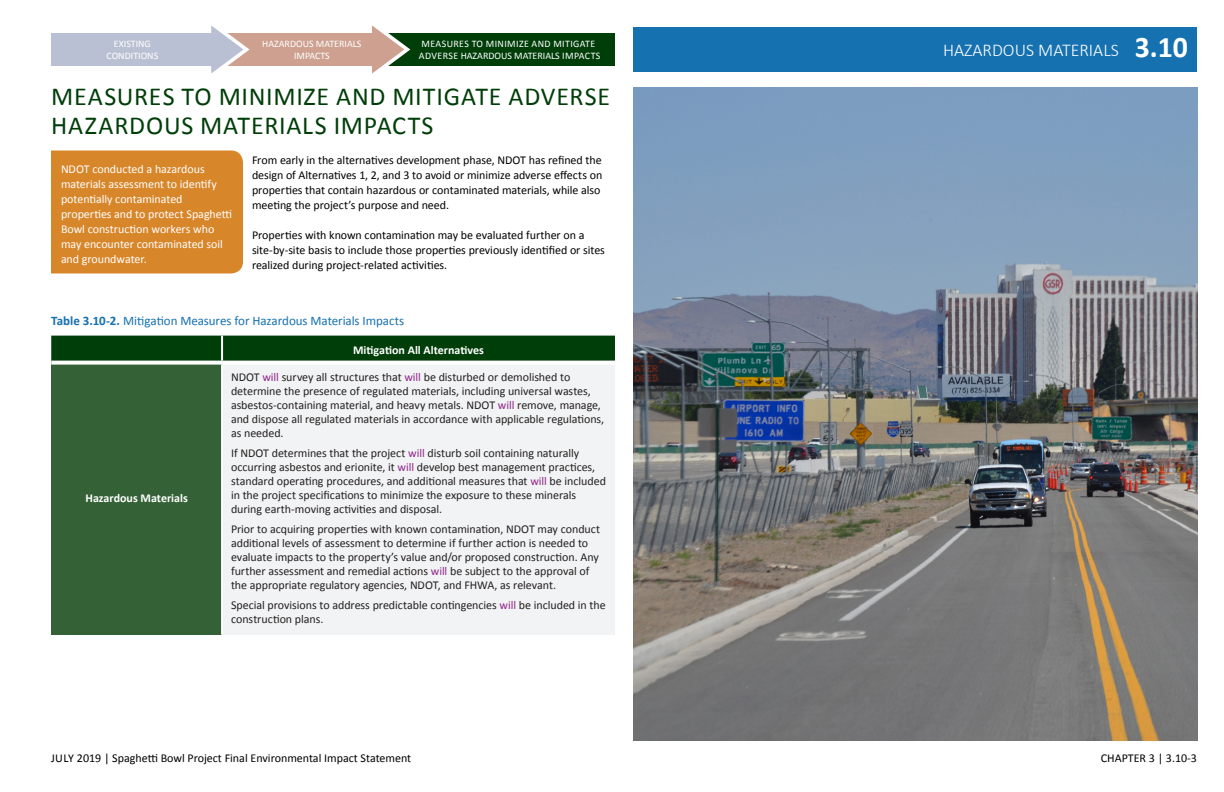
<style>
.page{position:relative;width:1224px;height:792px;background:#fff}
.page>*{position:absolute;margin:0;border:0;box-sizing:border-box;transform-origin:0 0}
.H2_Heading_2_26_29{font:26px/29px "Calibri";letter-spacing:.03em;color:#003e09}
.t1{font:300 18px "Calibri";color:#fff}
.t2{font:13px "Calibri";letter-spacing:-.005em;color:#1671b1}
.TD_Table_Body_12_14{font:12px/14px "Calibri";letter-spacing:-.005em;color:#231f20}
.P_Body_Text{font:12px/15px "Calibri";letter-spacing:-.005em;color:#000}
.P_Orange_Blue_Sideba{font:12px/15px "Calibri";letter-spacing:-.005em;color:#fff}
.TH_Table_Head_Cell_1{font:700 12px "Calibri";color:#fff}
.t3{font:10px/12px "Calibri";letter-spacing:.04em;color:#fff}
.t4{font:10px/12px "Calibri";color:#fff;text-align:center}
.s1{font-weight:700}
.s2{color:#90278b}
.s3{font-weight:700;font-size:30px}
</style>
<div class="page">
<div style="left:633px;top:27px;width:564px;height:45px;background:#1671b1"></div>
<div style="left:51px;top:336px;width:564px;height:25px;background:#003e09"></div>
<div style="left:51px;top:363px;width:171px;height:272px;background:#346236"></div>
<div style="left:222px;top:363px;width:393px;height:272px;background:#f2f3f4"></div>
<svg style="left:51px;top:361px;width:171px;height:4px"></svg>
<hr style="left:222px;top:361px;width:393px;height:4px;background:#fff">
<hr style="left:221px;top:365px;width:2px;height:270px;background:#fff">
<hr style="left:221px;top:336px;width:2px;height:25px;background:#fff">
<div style="left:51px;top:150px;width:192px;height:124px;background:#d8862a"></div>
<div style="left:375px;top:33px;width:240px;height:33px;background:#003e09"></div>
<svg style="left:372px;top:25px;width:39px;height:49px"></svg>
<div style="left:217px;top:33px;width:162px;height:33px;background:#cda090"></div>
<svg style="left:211px;top:25px;width:39px;height:48px"></svg>
<div style="left:51px;top:33px;width:163px;height:33px;background:#bac0d3"></div>
<img style="left:633px;top:87px;width:564px;height:654px">
<p class="t4" style="left:114px;top:37px;width:39px">EXISTING</p>
<p class="t4" style="left:106px;top:49px;width:53px">CONDITIONS</p>
<p class="t4" style="left:262px;top:37px;width:101px">HAZARDOUS MATERIALS<br>IMPACTS</p>
<p class="t3" style="left:419px;top:37px;width:183px">MEASURES TO MINIMIZE AND MITIGATE<br>ADVERSE HAZARDOUS MATERIALS IMPACTS</p>
<p class="H2_Heading_2_26_29" style="left:51px;top:82px;width:561px">MEASURES TO MINIMIZE AND MITIGATE ADVERSE<br>HAZARDOUS MATERIALS IMPACTS</p>
<p class="P_Body_Text" style="left:252px;top:153px;width:352px">From early in the alternatives development phase, NDOT has refined the design of Alternatives 1, 2, and 3 to avoid or minimize adverse effects on properties that contain hazardous or contaminated materials, while also meeting the project’s purpose and need.</p>
<p class="P_Body_Text" style="left:252px;top:228px;width:354px">Properties with known contamination may be evaluated further on a site-by-site basis to include those properties previously identified or sites realized during project-related activities.</p>
<p class="P_Orange_Blue_Sideba" style="left:61px;top:161px;width:173px">NDOT conducted a hazardous materials assessment to identify potentially contaminated properties and to protect Spaghetti<br>Bowl construction workers who may encounter contaminated soil and groundwater.</p>
<p class="t2" style="left:51px;top:312px;width:355px"><span class="s1">Table 3.10-2.</span> Mitigation Measures for Hazardous Materials Impacts</p>
<p class="TH_Table_Head_Cell_1" style="left:353px;top:342px;width:132px">Mitigation All Alternatives</p>
<p class="TH_Table_Head_Cell_1" style="left:86px;top:490px;width:104px">Hazardous Materials</p>
<p class="TD_Table_Body_12_14" style="left:231px;top:370px;width:375px">NDOT <span class="s2">will</span> survey all structures that <span class="s2">will</span> be disturbed or demolished to determine the presence of regulated materials, including universal wastes, asbestos-containing material, and heavy metals. NDOT <span class="s2">will</span> remove, manage, and dispose all regulated materials in accordance with applicable regulations, as needed.</p>
<p class="TD_Table_Body_12_14" style="left:231px;top:446px;width:376px">If NDOT determines that the project <span class="s2">will</span> disturb soil containing naturally occurring asbestos and erionite, it <span class="s2">will</span> develop best management practices, standard operating procedures, and additional measures that <span class="s2">will</span> be included in the project specifications to minimize the exposure to these minerals during earth-moving activities and disposal.</p>
<p class="TD_Table_Body_12_14" style="left:231px;top:522px;width:371px">Prior to acquiring properties with known contamination, NDOT may conduct additional levels of assessment to determine if further action is needed to evaluate impacts to the property’s value and/or proposed construction. Any further assessment and remedial actions <span class="s2">will</span> be subject to the approval of the appropriate regulatory agencies, NDOT, and FHWA, as relevant.</p>
<p class="TD_Table_Body_12_14" style="left:231px;top:598px;width:376px">Special provisions to address predictable contingencies <span class="s2">will</span> be included in the construction plans.</p>
<h2 class="t1" style="left:943px;top:38px;width:246px">HAZARDOUS MATERIALS <span class="s3">3.10</span></h2>
<p class="P_Body_Text" style="left:51px;top:751px;width:362px">JULY 2019 | Spaghetti Bowl Project Final Environmental Impact Statement</p>
<p class="P_Body_Text" style="left:1101px;top:751px;width:98px">CHAPTER 3 | 3.10-3</p>
</div>
